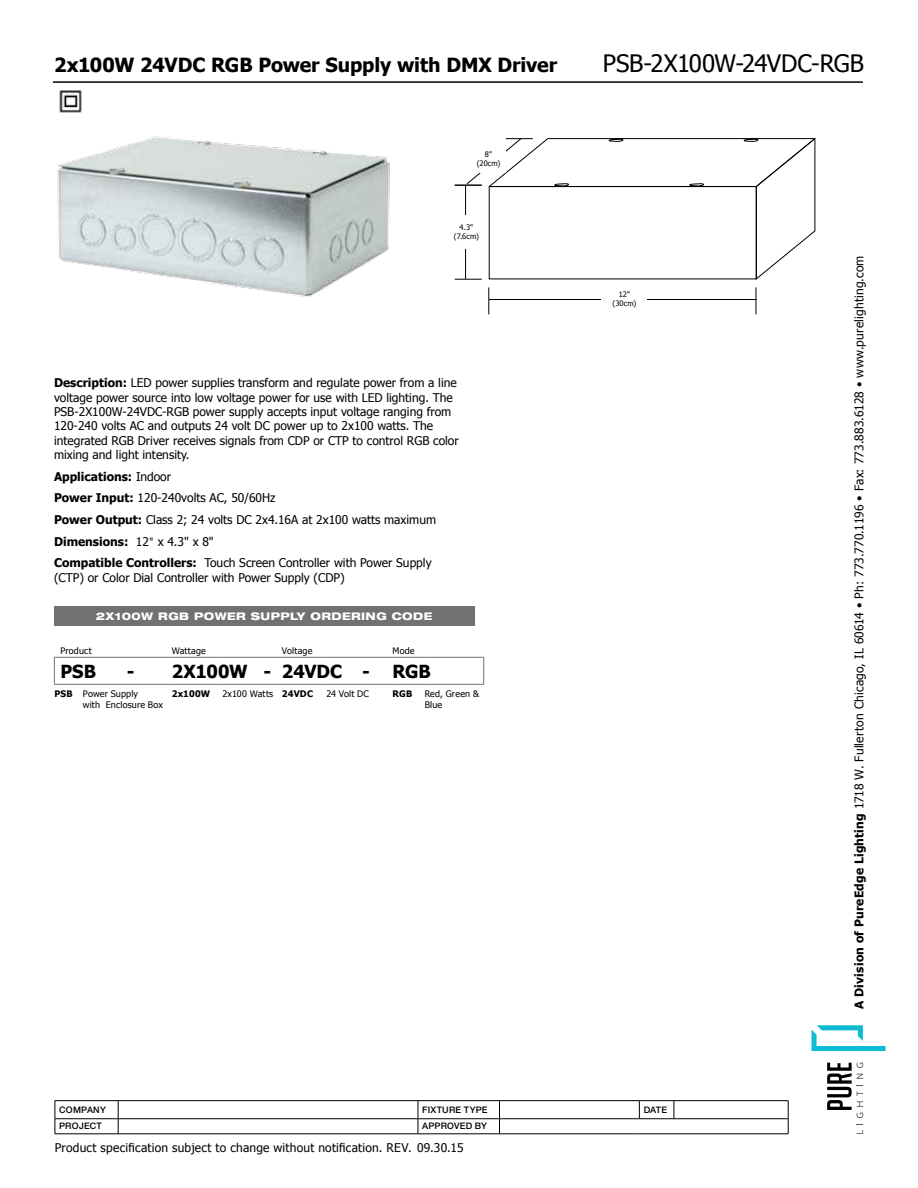
<style>
.page{position:relative;width:918px;height:1188px;background:#fff}
.page>*{position:absolute;margin:0;border:0;box-sizing:border-box;transform-origin:0 0}
.t1{font:24px "Tahoma";letter-spacing:-.005em;color:#000}
.t2{font:700 19.5px "Tahoma";letter-spacing:-.005em;color:#000}
.t3{font:700 18px "Tahoma";color:#000}
.t4{font:12px/14.4px "Tahoma";color:#000}
.t5{font:12px "Tahoma";letter-spacing:.02em;color:#000}
.t6{font:800 expanded 10.5px "Helvetica Neue LT Std";letter-spacing:.04em;color:#fff}
.t7{font:9px/10.8px "Tahoma";letter-spacing:.02em;color:#000}
.t8{font:500 9px "Helvetica Neue LT Std";letter-spacing:.025em;color:#000}
.t9{font:700 9px "Tahoma";letter-spacing:.01em;color:#000}
.t10{font:7.5px/9px "Tahoma";letter-spacing:.025em;color:#000;text-align:center}
.s1{font-weight:700}
.s2{font-family:"Helvetica Neue LT Std"}
</style>
<div class="page">
<svg style="left:639px;top:1101px;width:1px;height:17px"></svg>
<hr style="left:55px;top:1118px;width:63px;height:1px;background:#000">
<hr style="left:118px;top:1118px;width:300px;height:1px;background:#000">
<svg style="left:118px;top:1101px;width:1px;height:33px"></svg>
<hr style="left:418px;top:1118px;width:82px;height:1px;background:#000">
<svg style="left:418px;top:1101px;width:1px;height:33px"></svg>
<hr style="left:500px;top:1118px;width:139px;height:1px;background:#000">
<svg style="left:499px;top:1101px;width:1px;height:33px"></svg>
<hr style="left:639px;top:1118px;width:35px;height:1px;background:#000">
<hr style="left:674px;top:1118px;width:114px;height:1px;background:#000">
<hr style="left:55px;top:1100px;width:63px;height:1px;background:#000">
<hr style="left:118px;top:1100px;width:300px;height:1px;background:#000">
<hr style="left:418px;top:1100px;width:82px;height:1px;background:#000">
<hr style="left:500px;top:1100px;width:139px;height:1px;background:#000">
<hr style="left:639px;top:1100px;width:35px;height:1px;background:#000">
<hr style="left:674px;top:1100px;width:114px;height:1px;background:#000">
<svg style="left:674px;top:1101px;width:1px;height:18px"></svg>
<svg style="left:55px;top:1101px;width:1px;height:33px"></svg>
<svg style="left:788px;top:1101px;width:1px;height:33px"></svg>
<hr style="left:55px;top:1134px;width:63px;height:1px;background:#000">
<hr style="left:118px;top:1134px;width:300px;height:1px;background:#000">
<hr style="left:418px;top:1134px;width:82px;height:1px;background:#000">
<hr style="left:500px;top:1134px;width:139px;height:1px;background:#000">
<hr style="left:639px;top:1134px;width:35px;height:1px;background:#000">
<hr style="left:674px;top:1134px;width:114px;height:1px;background:#000">
<hr style="left:53px;top:81px;width:810px;height:2px;background:#000">
<svg style="left:857px;top:1124px;width:6px;height:10px"></svg>
<svg style="left:827px;top:1063px;width:36px;height:55px"></svg>
<svg style="left:812px;top:1025px;width:74px;height:26px"></svg>
<div style="left:54px;top:607px;width:420px;height:19px;background:#717073"></div>
<hr style="left:282px;top:657px;width:44px;height:1px;background:#717073">
<hr style="left:326px;top:657px;width:67px;height:1px;background:#717073">
<hr style="left:393px;top:657px;width:32px;height:1px;background:#717073">
<hr style="left:425px;top:657px;width:59px;height:1px;background:#717073">
<svg style="left:483px;top:658px;width:1px;height:26px"></svg>
<hr style="left:282px;top:684px;width:44px;height:1px;background:#717073">
<hr style="left:326px;top:684px;width:67px;height:1px;background:#717073">
<hr style="left:393px;top:684px;width:32px;height:1px;background:#717073">
<hr style="left:425px;top:684px;width:59px;height:1px;background:#717073">
<hr style="left:83px;top:657px;width:89px;height:1px;background:#717073">
<svg style="left:54px;top:657px;width:29px;height:28px"></svg>
<hr style="left:83px;top:684px;width:89px;height:1px;background:#717073">
<hr style="left:172px;top:657px;width:50px;height:1px;background:#717073">
<hr style="left:222px;top:657px;width:60px;height:1px;background:#717073">
<hr style="left:172px;top:684px;width:50px;height:1px;background:#717073">
<hr style="left:222px;top:684px;width:60px;height:1px;background:#717073">
<svg style="left:756px;top:287px;width:1px;height:27px"></svg>
<hr style="left:489px;top:299px;width:268px;height:1px;background:#000">
<div style="left:602px;top:291px;width:45px;height:22px;background:#fff"></div>
<svg style="left:489px;top:287px;width:1px;height:27px"></svg>
<svg style="left:455px;top:138px;width:360px;height:142px"></svg>
<div style="left:472px;top:144px;width:33px;height:28px;background:#fff"></div>
<img style="left:57px;top:136px;width:333px;height:161px">
<img style="left:59px;top:90px;width:23px;height:23px">
<h2 class="t2" style="left:54px;top:52px;width:505px">2x100W 24VDC RGB Power Supply with DMX Driver</h2>
<h1 class="t1" style="left:603px;top:48px;width:263px">PSB-2X100W-24VDC-RGB</h1>
<p class="t10" style="left:477px;top:149px;width:25px">8" (20cm)</p>
<p class="t10" style="left:454px;top:223px;width:27px">4.3" (7.6cm)</p>
<p class="t4" style="left:54px;top:375px;width:406px"><span class="s1">Description:</span> LED power supplies transform and regulate power from a line voltage power source into low voltage power for use with LED lighting. The PSB-2X100W-24VDC-RGB power supply accepts input voltage ranging from 120-240 volts AC and outputs 24 volt DC power up to 2x100 watts. The integrated RGB Driver receives signals from CDP or CTP to control RGB color mixing and light intensity.</p>
<p class="t4" style="left:54px;top:465px;width:384px;line-height:21.6px"><span class="s1">Applications:</span> Indoor<br><span class="s1">Power Input:</span> 120-240volts AC, 50/60Hz<br><span class="s1">Power Output:</span> Class 2; 24 volts DC 2x4.16A at 2x100 watts maximum <span class="s1">Dimensions:</span> 12<span class="s2">"</span> x 4.3" x 8"<br><span class="s1">Compatible Controllers:</span> Touch Screen Controller with Power Supply</p>
<p class="t4" style="left:54px;top:569px;width:292px">(CTP) or Color Dial Controller with Power Supply (CDP)</p>
<p class="t6" style="left:96px;top:609px;width:338px">2X100W RGB POWER SUPPLY ORDERING CODE</p>
<p class="t7" style="left:60px;top:645px;width:33px">Product</p>
<p class="t7" style="left:172px;top:645px;width:36px">Wattage</p>
<p class="t7" style="left:282px;top:645px;width:32px">Voltage</p>
<p class="t7" style="left:393px;top:645px;width:24px">Mode</p>
<h3 class="t3" style="left:60px;top:659px;width:37px">PSB</h3>
<h3 class="t3" style="left:127px;top:659px;width:245px">- 2X100W - 24VDC -</h3>
<h3 class="t3" style="left:393px;top:659px;width:40px">RGB</h3>
<p class="t7" style="left:83px;top:688px;width:81px;text-indent:-29px"><span class="s1">PSB</span> Power Supply<br>with Enclosure Box</p>
<p class="t9" style="left:172px;top:688px;width:40px">2x100W</p>
<p class="t7" style="left:222px;top:688px;width:92px">2x100 Watts <span class="s1">24VDC</span></p>
<p class="t7" style="left:326px;top:688px;width:44px">24 Volt DC</p>
<p class="t9" style="left:393px;top:688px;width:21px">RGB</p>
<p class="t7" style="left:425px;top:688px;width:56px">Red, Green &amp;<br>Blue</p>
<p class="t10" style="left:613px;top:289px;width:25px">12" (30cm)</p>
<p class="t8" style="left:59px;top:1104px;width:48px">COMPANY</p>
<p class="t8" style="left:422px;top:1104px;width:67px">FIXTURE TYPE</p>
<p class="t8" style="left:644px;top:1104px;width:25px">DATE</p>
<p class="t8" style="left:59px;top:1121px;width:44px">PROJECT</p>
<p class="t8" style="left:422px;top:1121px;width:66px">APPROVED BY</p>
<p class="t5" style="left:55px;top:1139px;width:410px">Product specification subject to change without notification. REV. 09.30.15</p>
<p class="t4" style="left:851px;top:1009px;width:755px;rotate:-90deg"><span class="s1">A Division of PureEdge Lighting</span> 1718 W. Fullerton Chicago, IL 60614 • Ph: 773.770.1196 • Fax: 773.883.6128 • www.purelighting.com</p>
</div>
